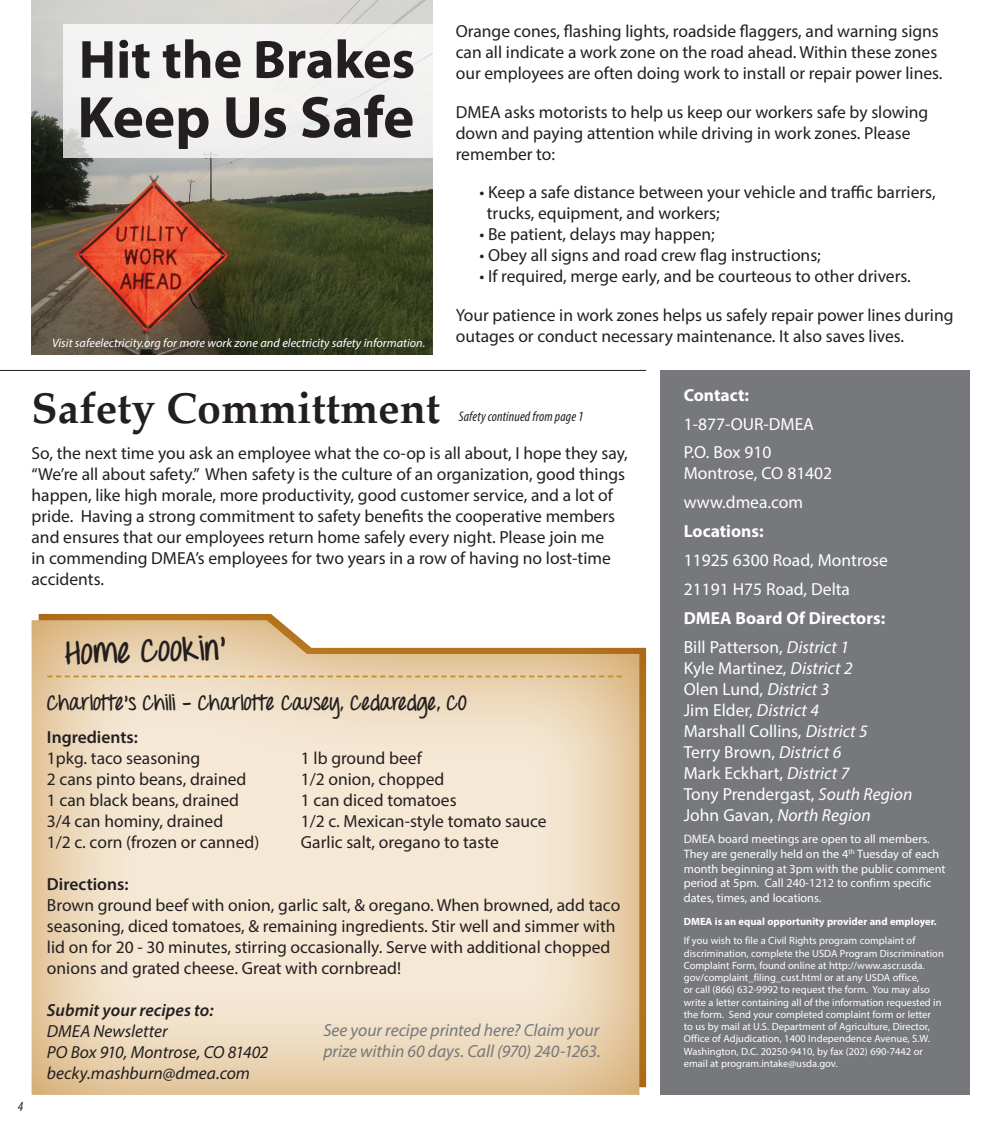
<style>
.page{position:relative;width:985px;height:1134px;background:#fff}
.page>*{position:absolute;margin:0;border:0;box-sizing:border-box;transform-origin:0 0}
.t1{font:700 42.88px "Palatino";color:#231f20}
.t2{font:700 32.38px "Throw My Hands Upinthe Air";color:#231f20}
.t3{font:700 21px "Throw My Hands Upinthe Air";color:#231f20}
.t4{font:17.5px/21px "Myriad Pro";color:#231f20}
.t5{font:17.5px/28.9px "Myriad Pro";color:#fff}
.t6{font:italic 17.5px/21px "Myriad Pro";color:#231f20}
.t7{font:italic 17.5px/21px "Myriad Pro";letter-spacing:-.005em;color:#76787b}
.t8{font:italic condensed 14px "Myriad Pro";letter-spacing:.01em;color:#231f20}
.t9{font:12.25px/14.7px "Myriad Pro";color:#fff}
.t10{font:italic 12.25px "Myriad Pro";color:#fff}
.t11{font:10.5px/12.2px "Myriad Pro";color:#fff}
.s1{font-weight:600}
.s2{font-weight:700}
.s3{font-style:italic}
</style>
<div class="page">
<div style="left:660px;top:370px;width:309px;height:725px;background:#76787b"></div>
<img style="left:32px;top:0;width:400px;height:355px">
<div style="left:63px;top:24px;width:369px;height:134px;background:#f2f2f1"></div>
<svg style="left:81px;top:95px;width:331px;height:54px"></svg>
<svg style="left:82px;top:39px;width:331px;height:39px"></svg>
<hr style="left:0;top:370px;width:646px;height:1px;background:#231f20">
<div style="left:32px;top:607px;width:616px;height:483px;background:#c58b2c;opacity:.75"></div>
<div style="left:24px;top:613px;width:618px;height:485px;background:#c58b2c;opacity:.75"></div>
<svg style="left:47px;top:676px;width:574px;height:1px"></svg>
<p class="t10" style="left:52px;top:335px;width:375px">Visit safeelectricity.org for more work zone and electricity safety information.</p>
<p class="t4" style="left:455px;top:20px;width:488px">Orange cones, flashing lights, roadside flaggers, and warning signs can all indicate a work zone on the road ahead. Within these zones our employees are often doing work to install or repair power lines.</p>
<p class="t4" style="left:455px;top:101px;width:474px">DMEA asks motorists to help us keep our workers safe by slowing down and paying attention while driving in work zones. Please remember to:</p>
<p class="t4" style="left:487px;top:181px;width:450px;text-indent:-7px">• Keep a safe distance between your vehicle and traffic barriers, trucks, equipment, and workers;</p>
<p class="t4" style="left:479px;top:223px;width:237px">• Be patient, delays may happen;</p>
<p class="t4" style="left:479px;top:244px;width:343px">• Obey all signs and road crew flag instructions;</p>
<p class="t4" style="left:479px;top:265px;width:433px">• If required, merge early, and be courteous to other drivers.</p>
<p class="t4" style="left:455px;top:304px;width:499px">Your patience in work zones helps us safely repair power lines during outages or conduct necessary maintenance. It also saves lives.</p>
<p class="t1" style="left:32px;top:372px;width:410px">Safety Committment</p>
<p class="t8" style="left:459px;top:408px;width:126px">Safety continued from page 1</p>
<p class="t4" style="left:32px;top:443px;width:598px">So, the next time you ask an employee what the co-op is all about, I hope they say, “We’re all about safety.” When safety is the culture of an organization, good things happen, like high morale, more productivity, good customer service, and a lot of pride. Having a strong commitment to safety benefits the cooperative members and ensures that our employees return home safely every night. Please join me<br>in commending DMEA’s employees for two years in a row of having no lost-time accidents.</p>
<p class="t8" style="left:18px;top:1098px;width:7px">4</p>
<p class="t2" style="left:64px;top:633px;width:163px;rotate:-2deg">Home Cookin’</p>
<p class="t3" style="left:47px;top:689px;width:421px">Charlotte’s Chili - Charlotte Causey, Cedaredge, CO</p>
<p class="t4" style="left:47px;top:727px;width:155px"><span class="s1">Ingredients:<br></span>1pkg. taco seasoning</p>
<p class="t4" style="left:301px;top:748px;width:122px">1 lb ground beef</p>
<p class="t4" style="left:47px;top:769px;width:201px">2 cans pinto beans, drained</p>
<p class="t4" style="left:301px;top:769px;width:145px">1/2 onion, chopped</p>
<p class="t4" style="left:47px;top:790px;width:193px">1 can black beans, drained</p>
<p class="t4" style="left:301px;top:790px;width:157px">1 can diced tomatoes</p>
<p class="t4" style="left:47px;top:811px;width:178px">3/4 can hominy, drained</p>
<p class="t4" style="left:301px;top:811px;width:247px">1/2 c. Mexican-style tomato sauce</p>
<p class="t4" style="left:47px;top:832px;width:214px">1/2 c. corn (frozen or canned)</p>
<p class="t4" style="left:301px;top:832px;width:199px">Garlic salt, oregano to taste</p>
<p class="t4" style="left:47px;top:874px;width:574px"><span class="s1">Directions:<br></span>Brown ground beef with onion, garlic salt, &amp; oregano. When browned, add taco seasoning, diced tomatoes, &amp; remaining ingredients. Stir well and simmer with lid on for 20 - 30 minutes, stirring occasionally. Serve with additional chopped onions and grated cheese. Great with cornbread!</p>
<p class="t6" style="left:47px;top:1000px;width:223px"><span class="s1">Submit your recipes to:<br></span>DMEA Newsletter<br>PO Box 910, Montrose, CO 81402 becky.mashburn@dmea.com</p>
<p class="t7" style="left:323px;top:1019px;width:279px">See your recipe printed here? Claim your prize within 60 days. Call (970) 240-1263.</p>
<p class="t5" style="left:683px;top:380px;width:132px"><span class="s2">Contact:<br></span>1-877-OUR-DMEA<br>P.O. Box 910</p>
<p class="t5" style="left:683px;top:459px;width:205px">Montrose, CO 81402 www.dmea.com<br><span class="s2">Locations:<br></span>11925 6300 Road, Montrose<br>21191 H75 Road, Delta<br><span class="s2">DMEA Board Of Directors:<br></span>Bill Patterson, <span class="s3">District 1</span></p>
<p class="t5" style="left:683px;top:657px;width:230px;line-height:21px">Kyle Martinez, <span class="s3">District 2<br></span>Olen Lund, <span class="s3">District 3<br></span>Jim Elder, <span class="s3">District 4<br></span>Marshall Collins, <span class="s3">District 5<br></span>Terry Brown, <span class="s3">District 6<br></span>Mark Eckhart, <span class="s3">District 7<br></span>Tony Prendergast, <span class="s3">South Region<br></span>John Gavan, <span class="s3">North Region</span></p>
<p class="t9" style="left:683px;top:832px;width:263px">DMEA board meetings are open to all members.<br>They are generally held on the 4<sup>th</sup> Tuesday of each month beginning at 3pm with the public comment period at 5pm. Call 240-1212 to confirm specific dates, times, and locations.</p>
<p class="t11" style="left:683px;top:912px;width:254px;line-height:19.4px"><span class="s2">DMEA is an equal opportunity provider and employer.<br></span>If you wish to file a Civil Rights program complaint of</p>
<p class="t11" style="left:683px;top:947px;width:261px">discrimination, complete the USDA Program Discrimination Complaint Form, found online at http://www.ascr.usda. gov/complaint_filing_cust.html or at any USDA office,<br>or call (866) 632-9992 to request the form. You may also write a letter containing all of the information requested in the form. Send your completed complaint form or letter<br>to us by mail at U.S. Department of Agriculture, Director, Office of Adjudication, 1400 Independence Avenue, S.W.<br>Washington, D.C. 20250-9410, by fax (202) 690-7442 or email at program.intake@usda.gov.</p>
</div>
